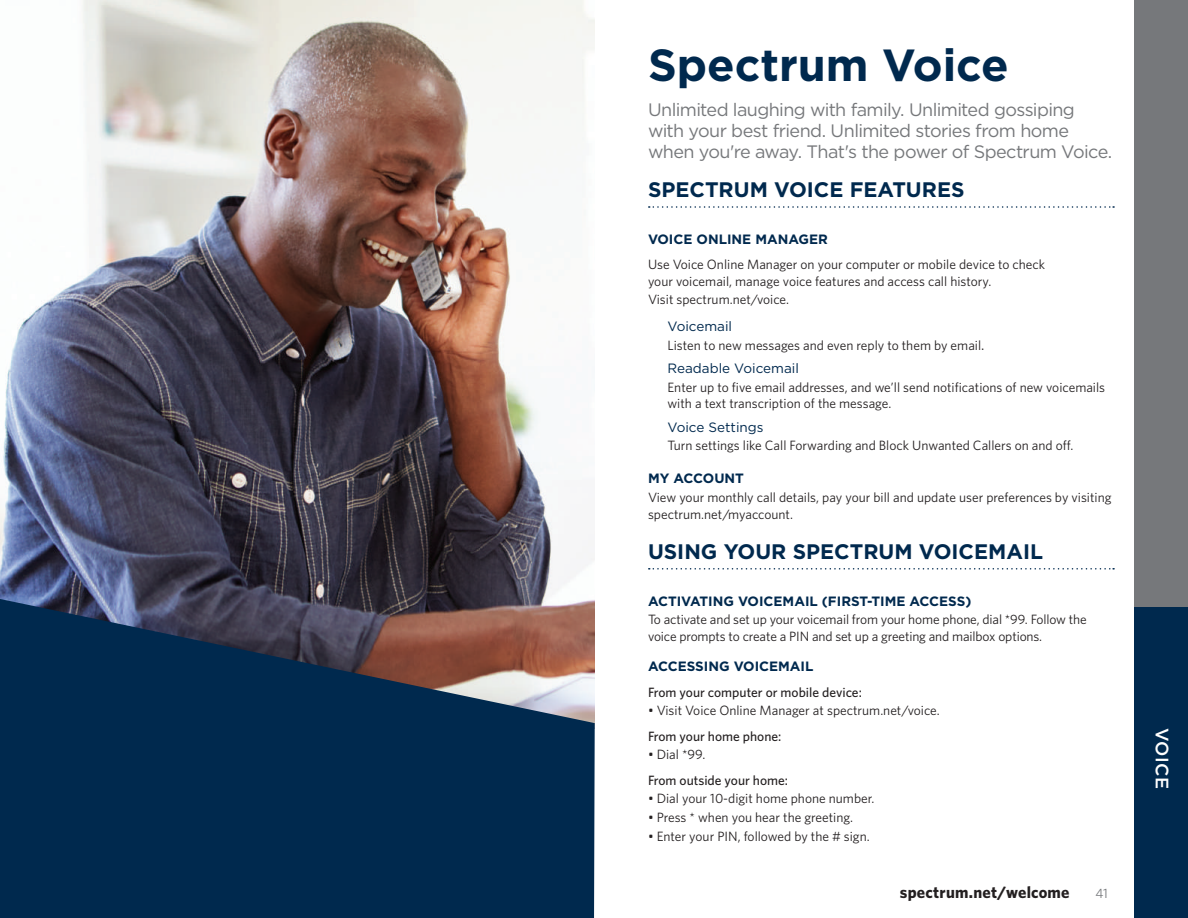
<style>
.page{position:relative;width:1188px;height:918px;background:#fff}
.page>*{position:absolute;margin:0;border:0;box-sizing:border-box;transform-origin:0 0}
.t1{font:700 45px "Gotham";color:#00294e}
.t2{font:700 21px "Gotham";color:#00294e}
.t3{font:18px/21px "Gotham";letter-spacing:-.035em;color:#76787b}
.t4{font:500 18px "Gotham";letter-spacing:.025em;color:#fff}
.t5{font:700 16.5px "Whitney";letter-spacing:.015em;color:#231f20}
.t6{font:13.5px/16.5px "Whitney";color:#231f20}
.t7{font:700 13.5px "Gotham";color:#00294e}
.t8{font:500 13.5px "Whitney";color:#231f20}
.t9{font:13.5px "Gotham";color:#00294e}
.t10{font:13.5px "Whitney";color:#76787b}
.s1{font-size:15px}
</style>
<div class="page">
<svg style="left:649px;top:206px;width:465px;height:2px"></svg>
<svg style="left:649px;top:568px;width:465px;height:2px"></svg>
<div style="left:1134px;top:607px;width:54px;height:311px;background:#00294e"></div>
<div style="left:1134px;top:0;width:54px;height:607px;background:#76787b"></div>
<img style="left:0;top:0;width:595px;height:599px">
<svg style="left:0;top:599px;width:595px;height:319px;background:#183452"></svg>
<h1 class="t1" style="left:648px;top:35px;width:362px">Spectrum Voice</h1>
<h3 class="t3" style="left:648px;top:98px;width:466px">Unlimited laughing with family. Unlimited gossiping with your best friend. Unlimited stories from home when you're away. That's the power of Spectrum Voice.</h3>
<h2 class="t2" style="left:648px;top:176px;width:318px">SPECTRUM VOICE FEATURES</h2>
<p class="t7" style="left:648px;top:230px;width:181px">VOICE ONLINE MANAGER</p>
<p class="t6" style="left:648px;top:256px;width:399px">Use Voice Online Manager on your computer or mobile device to check your voicemail, manage voice features and access call history.</p>
<p class="t6" style="left:648px;top:290px;width:143px">Visit spectrum.net/voice.</p>
<p class="t9" style="left:668px;top:318px;width:66px">Voicemail</p>
<p class="t6" style="left:668px;top:337px;width:319px">Listen to new messages and even reply to them by email<span class="s1">.</span></p>
<p class="t9" style="left:667px;top:360px;width:133px">Readable Voicemail</p>
<p class="t6" style="left:667px;top:379px;width:439px">Enter up to five email addresses, and we’ll send notifications of new voicemails with a text transcription of the message.</p>
<p class="t9" style="left:667px;top:418px;width:98px">Voice Settings</p>
<p class="t6" style="left:667px;top:437px;width:407px">Turn settings like Call Forwarding and Block Unwanted Callers on and off.</p>
<p class="t7" style="left:648px;top:470px;width:97px">MY ACCOUNT</p>
<p class="t6" style="left:648px;top:489px;width:465px">View your monthly call details, pay your bill and update user preferences by visiting spectrum.net/myaccount.</p>
<h2 class="t2" style="left:648px;top:538px;width:397px">USING YOUR SPECTRUM VOICEMAIL</h2>
<p class="t7" style="left:648px;top:592px;width:325px">ACTIVATING VOICEMAIL (FIRST-TIME ACCESS)</p>
<p class="t6" style="left:648px;top:611px;width:440px">To activate and set up your voicemail from your home phone, dial *99. Follow the voice prompts to create a PIN and set up a greeting and mailbox options.</p>
<p class="t7" style="left:648px;top:657px;width:167px">ACCESSING VOICEMAIL</p>
<p class="t8" style="left:648px;top:683px;width:215px">From your computer or mobile device:</p>
<p class="t6" style="left:648px;top:702px;width:293px">• Visit Voice Online Manager at spectrum.net/voice.</p>
<p class="t8" style="left:648px;top:727px;width:135px">From your home phone:</p>
<p class="t6" style="left:648px;top:746px;width:59px">• Dial *99.</p>
<p class="t8" style="left:648px;top:771px;width:142px">From outside your home:</p>
<p class="t6" style="left:648px;top:790px;width:228px">• Dial your 10-digit home phone number.</p>
<p class="t6" style="left:648px;top:809px;width:207px">• Press * when you hear the greeting.</p>
<p class="t6" style="left:648px;top:827px;width:223px">• Enter your PIN, followed by the # sign.</p>
<p class="t5" style="left:900px;top:881px;width:171px">spectrum.net/welcome</p>
<p class="t10" style="left:1095px;top:885px;width:14px">41</p>
<h3 class="t4" style="left:1174px;top:728px;width:62px;rotate:90deg">VOICE</h3>
</div>
